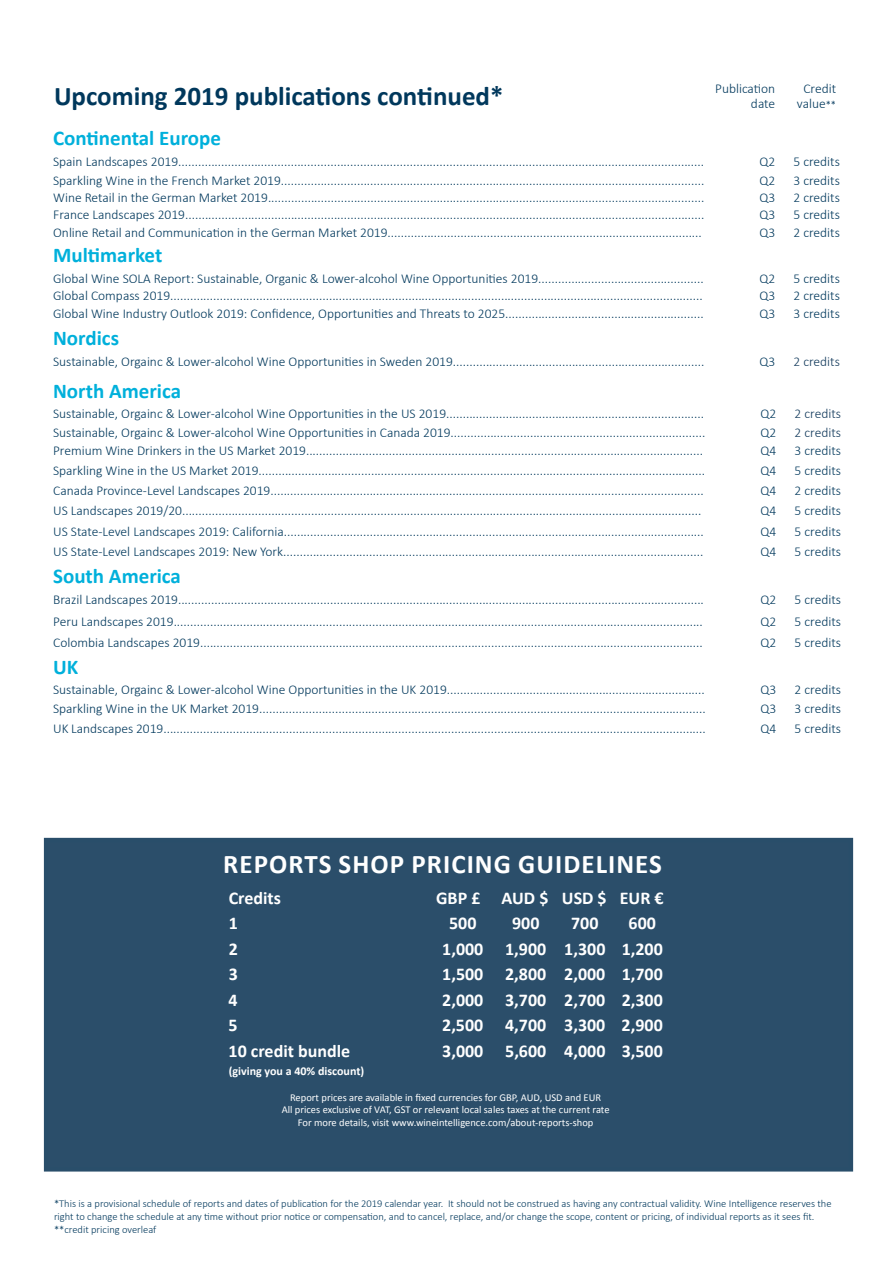
<style>
.page{position:relative;width:893px;height:1263px;background:#fff}
.page>*{position:absolute;margin:0;border:0;box-sizing:border-box;transform-origin:0 0}
.t1{font:700 27px "Calibri";color:#00385c}
.t2{font:700 27px "Calibri";letter-spacing:.04em;color:#fff}
.t3{font:700 21px "Calibri";color:#00b0db}
.t4{font:700 18px "Calibri";color:#fff}
.t5{font:300 13.5px/15px "Calibri";color:#00385c;text-align:right}
.t6{font:300 13.5px "Calibri";color:#10385a}
.t7{font:700 12px "Calibri";color:#fff}
.t8{font:300 10.5px/12.6px "Calibri";color:#00385c}
.t9{font:10.5px/12.6px "Calibri";color:#fff;text-align:center}
.s1{font-size:10.5px}
</style>
<div class="page">
<div style="left:44px;top:838px;width:809px;height:333px;background:#2b4e6a"></div>
<h1 class="t1" style="left:54px;top:79px;width:451px">Upcoming 2019 publications continued*</h1>
<p class="t5" style="left:715px;top:81px;width:61px">Publication date</p>
<p class="t5" style="left:797px;top:81px;width:41px;text-align:center">Credit value<span class="s1">**</span></p>
<h2 class="t3" style="left:53px;top:125px;width:169px">Continental Europe</h2>
<p class="t5" style="left:53px;top:153px;width:652px">Spain Landscapes 2019...............................................................................................................................................................</p>
<p class="t5" style="left:760px;top:153px;width:17px">Q2</p>
<p class="t5" style="left:793px;top:153px;width:48px">5 credits</p>
<p class="t5" style="left:53px;top:173px;width:653px">Sparkling Wine in the French Market 2019................................................................................................................................</p>
<p class="t5" style="left:760px;top:173px;width:17px">Q2</p>
<p class="t5" style="left:793px;top:173px;width:48px">3 credits</p>
<p class="t5" style="left:53px;top:190px;width:653px">Wine Retail in the German Market 2019....................................................................................................................................</p>
<p class="t5" style="left:760px;top:190px;width:17px">Q3</p>
<p class="t5" style="left:793px;top:190px;width:48px">2 credits</p>
<p class="t5" style="left:53px;top:207px;width:653px">France Landscapes 2019.............................................................................................................................................................</p>
<p class="t5" style="left:760px;top:207px;width:17px">Q3</p>
<p class="t5" style="left:793px;top:207px;width:48px">5 credits</p>
<p class="t5" style="left:53px;top:225px;width:650px">Online Retail and Communication in the German Market 2019...............................................................................................</p>
<p class="t5" style="left:760px;top:225px;width:17px">Q3</p>
<p class="t5" style="left:793px;top:225px;width:48px">2 credits</p>
<h2 class="t3" style="left:53px;top:242px;width:111px">Multimarket</h2>
<p class="t5" style="left:53px;top:270px;width:652px">Global Wine SOLA Report: Sustainable, Organic &amp; Lower-alcohol Wine Opportunities 2019..................................................</p>
<p class="t5" style="left:760px;top:270px;width:17px">Q2</p>
<p class="t5" style="left:793px;top:270px;width:48px">5 credits</p>
<p class="t5" style="left:53px;top:288px;width:651px">Global Compass 2019.................................................................................................................................................................</p>
<p class="t5" style="left:760px;top:288px;width:17px">Q3</p>
<p class="t5" style="left:793px;top:288px;width:48px">2 credits</p>
<p class="t5" style="left:53px;top:306px;width:652px">Global Wine Industry Outlook 2019: Confidence, Opportunities and Threats to 2025............................................................</p>
<p class="t5" style="left:760px;top:306px;width:17px">Q3</p>
<p class="t5" style="left:793px;top:306px;width:48px">3 credits</p>
<h2 class="t3" style="left:53px;top:325px;width:67px">Nordics</h2>
<p class="t5" style="left:53px;top:353px;width:653px">Sustainable, Orgainc &amp; Lower-alcohol Wine Opportunities in Sweden 2019............................................................................</p>
<p class="t5" style="left:760px;top:353px;width:17px">Q3</p>
<p class="t6" style="left:793px;top:353px;width:48px">2 credits</p>
<h2 class="t3" style="left:53px;top:377px;width:129px">North America</h2>
<p class="t5" style="left:53px;top:406px;width:652px">Sustainable, Orgainc &amp; Lower-alcohol Wine Opportunities in the US 2019..............................................................................</p>
<p class="t5" style="left:761px;top:406px;width:17px">Q2</p>
<p class="t6" style="left:795px;top:405px;width:48px">2 credits</p>
<p class="t5" style="left:53px;top:424px;width:654px">Sustainable, Orgainc &amp; Lower-alcohol Wine Opportunities in Canada 2019.............................................................................</p>
<p class="t5" style="left:761px;top:424px;width:17px">Q2</p>
<p class="t6" style="left:795px;top:424px;width:48px">2 credits</p>
<p class="t5" style="left:53px;top:443px;width:651px">Premium Wine Drinkers in the US Market 2019........................................................................................................................</p>
<p class="t5" style="left:761px;top:443px;width:17px">Q4</p>
<p class="t5" style="left:795px;top:443px;width:48px">3 credits</p>
<p class="t5" style="left:53px;top:463px;width:653px">Sparkling Wine in the US Market 2019.......................................................................................................................................</p>
<p class="t5" style="left:761px;top:463px;width:17px">Q4</p>
<p class="t5" style="left:795px;top:463px;width:48px">5 credits</p>
<p class="t5" style="left:53px;top:483px;width:652px">Canada Province-Level Landscapes 2019...................................................................................................................................</p>
<p class="t5" style="left:761px;top:483px;width:17px">Q4</p>
<p class="t5" style="left:795px;top:483px;width:48px">2 credits</p>
<p class="t5" style="left:53px;top:503px;width:650px">US Landscapes 2019/20.............................................................................................................................................................</p>
<p class="t5" style="left:761px;top:503px;width:17px">Q4</p>
<p class="t5" style="left:795px;top:503px;width:48px">5 credits</p>
<p class="t5" style="left:53px;top:523px;width:652px">US State-Level Landscapes 2019: California...............................................................................................................................</p>
<p class="t5" style="left:761px;top:523px;width:17px">Q4</p>
<p class="t5" style="left:795px;top:523px;width:48px">5 credits</p>
<p class="t5" style="left:53px;top:544px;width:652px">US State-Level Landscapes 2019: New York...............................................................................................................................</p>
<p class="t5" style="left:761px;top:544px;width:17px">Q4</p>
<p class="t5" style="left:795px;top:544px;width:48px">5 credits</p>
<h2 class="t3" style="left:53px;top:562px;width:129px">South America</h2>
<p class="t5" style="left:53px;top:592px;width:652px">Brazil Landscapes 2019...............................................................................................................................................................</p>
<p class="t5" style="left:761px;top:592px;width:17px">Q2</p>
<p class="t5" style="left:795px;top:592px;width:48px">5 credits</p>
<p class="t5" style="left:53px;top:614px;width:651px">Peru Landscapes 2019................................................................................................................................................................</p>
<p class="t5" style="left:761px;top:614px;width:17px">Q2</p>
<p class="t5" style="left:795px;top:614px;width:48px">5 credits</p>
<p class="t5" style="left:53px;top:635px;width:651px">Colombia Landscapes 2019........................................................................................................................................................</p>
<p class="t5" style="left:761px;top:635px;width:17px">Q2</p>
<p class="t5" style="left:795px;top:635px;width:48px">5 credits</p>
<h2 class="t3" style="left:53px;top:653px;width:27px">UK</h2>
<p class="t5" style="left:53px;top:682px;width:653px">Sustainable, Orgainc &amp; Lower-alcohol Wine Opportunities in the UK 2019..............................................................................</p>
<p class="t5" style="left:761px;top:682px;width:17px">Q3</p>
<p class="t5" style="left:795px;top:682px;width:48px">2 credits</p>
<p class="t5" style="left:53px;top:701px;width:654px">Sparkling Wine in the UK Market 2019.......................................................................................................................................</p>
<p class="t5" style="left:761px;top:701px;width:17px">Q3</p>
<p class="t5" style="left:795px;top:701px;width:48px">3 credits</p>
<p class="t5" style="left:53px;top:720px;width:654px">UK Landscapes 2019....................................................................................................................................................................</p>
<p class="t5" style="left:761px;top:720px;width:17px">Q4</p>
<p class="t5" style="left:795px;top:720px;width:48px">5 credits</p>
<h1 class="t2" style="left:223px;top:847px;width:440px">REPORTS SHOP PRICING GUIDELINES</h1>
<h3 class="t4" style="left:229px;top:886px;width:54px">Credits</h3>
<h3 class="t4" style="left:436px;top:886px;width:229px">GBP £ AUD $ USD $ EUR €</h3>
<h3 class="t4" style="left:229px;top:912px;width:11px">1</h3>
<h3 class="t4" style="left:449px;top:912px;width:29px">500</h3>
<h3 class="t4" style="left:512px;top:912px;width:29px">900</h3>
<h3 class="t4" style="left:571px;top:912px;width:29px">700</h3>
<h3 class="t4" style="left:629px;top:912px;width:29px">600</h3>
<h3 class="t4" style="left:229px;top:937px;width:11px">2</h3>
<h3 class="t4" style="left:442px;top:937px;width:222px">1,000 1,900 1,300 1,200</h3>
<h3 class="t4" style="left:229px;top:963px;width:11px">3</h3>
<h3 class="t4" style="left:442px;top:963px;width:222px">1,500 2,800 2,000 1,700</h3>
<h3 class="t4" style="left:229px;top:988px;width:11px">4</h3>
<h3 class="t4" style="left:442px;top:988px;width:222px">2,000 3,700 2,700 2,300</h3>
<h3 class="t4" style="left:229px;top:1014px;width:11px">5</h3>
<h3 class="t4" style="left:442px;top:1014px;width:222px">2,500 4,700 3,300 2,900</h3>
<h3 class="t4" style="left:229px;top:1039px;width:123px">10 credit bundle</h3>
<p class="t7" style="left:229px;top:1063px;width:137px">(giving you a 40% discount)</p>
<h3 class="t4" style="left:442px;top:1039px;width:222px">3,000 5,600 4,000 3,500</h3>
<p class="t9" style="left:282px;top:1091px;width:329px">Report prices are available in fixed currencies for GBP, AUD, USD and EUR<br>All prices exclusive of VAT, GST or relevant local sales taxes at the current rate<br>For more details, visit www.wineintelligence.com/about-reports-shop</p>
<p class="t8" style="left:54px;top:1197px;width:779px">*This is a provisional schedule of reports and dates of publication for the 2019 calendar year. It should not be construed as having any contractual validity. Wine Intelligence reserves the right to change the schedule at any time without prior notice or compensation, and to cancel, replace, and/or change the scope, content or pricing, of individual reports as it sees fit.</p>
<p class="t8" style="left:54px;top:1223px;width:104px">**credit pricing overleaf</p>
</div>
